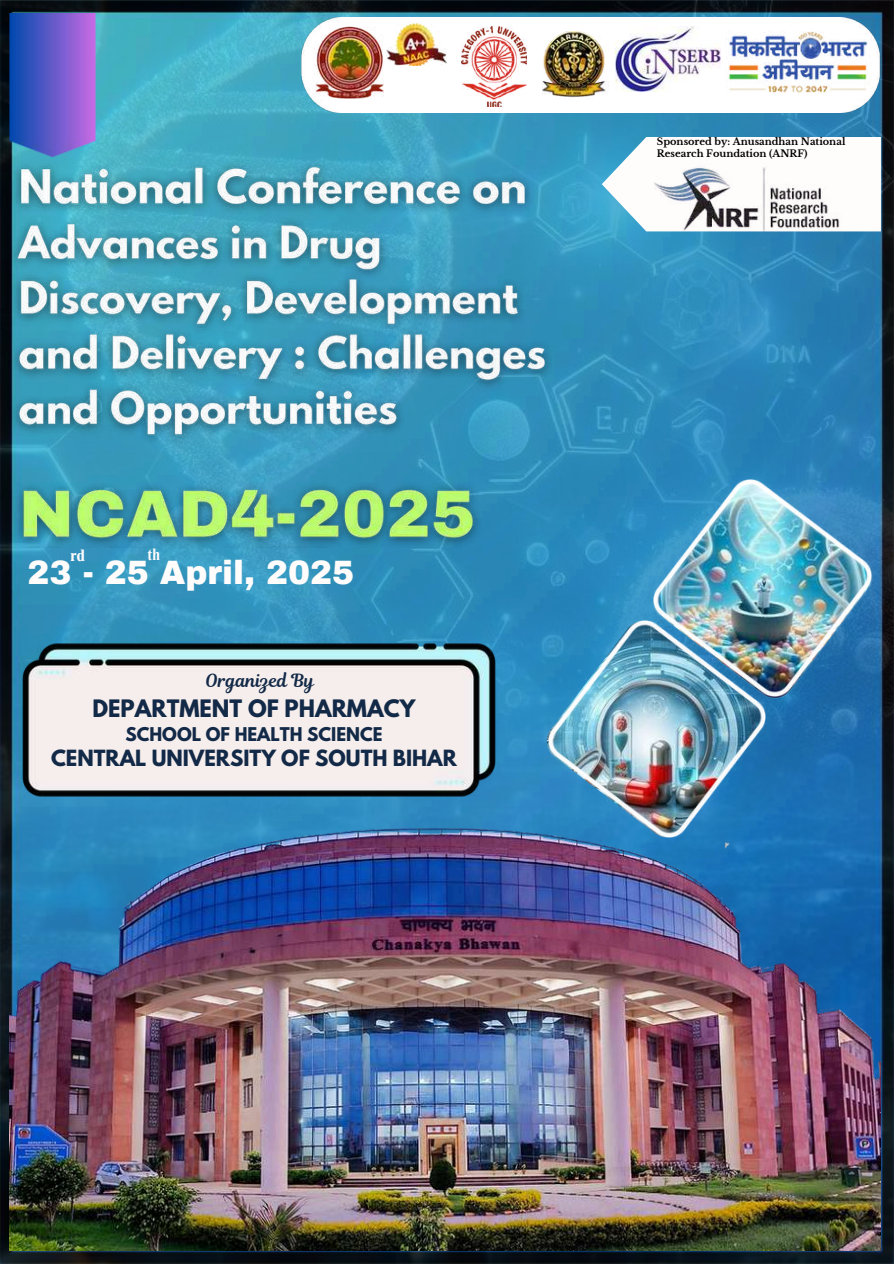
<style>
.page{position:relative;width:894px;height:1264px;background:#fff}
.page>*{position:absolute;margin:0;border:0;box-sizing:border-box;transform-origin:0 0}
.t1{font:900 33px "Archivo";color:#fffcfc}
.t2{font:700 21.3px "League Spartan";color:#122947}
.t3{font:700 19.8px "League Spartan";color:#122947}
.t4{font:17.85px "Magnolia Script";color:#122947}
.t5{font:700 16.8px "League Spartan";color:#122947}
.t6{font:700 16.65px "Times NRMT Pro";color:#fffcfc}
.t7{font:700 condensed 16.65px "Times NRMT Pro";color:#fffcfc}
.t8{font:700 9.75px/12.3px "Libre Baskerville";color:#000}
</style>
<div class="page">
<img style="left:0;top:0;width:893px;height:1263px">
<img style="left:9px;top:13px;width:86px;height:138px">
<img style="left:9px;top:825px;width:871px;height:425px">
<img style="left:548px;top:620px;width:217px;height:218px">
<svg style="left:601px;top:137px;width:279px;height:94px"></svg>
<img style="left:16px;top:637px;width:486px;height:166px">
<img style="left:653px;top:479px;width:217px;height:217px">
<img style="left:1px;top:151px;width:550px;height:396px">
<img style="left:299px;top:18px;width:581px;height:94px">
<img style="left:313px;top:26px;width:73px;height:72px">
<img style="left:386px;top:24px;width:61px;height:41px">
<img style="left:540px;top:32px;width:70px;height:67px">
<img style="left:461px;top:26px;width:65px;height:80px">
<img style="left:725px;top:32px;width:146px;height:63px">
<img style="left:654px;top:163px;width:209px;height:76px">
<img style="left:615px;top:26px;width:105px;height:66px">
<h3 class="t6" style="left:70px;top:549px;width:16px">rd</h3>
<h3 class="t7" style="left:147px;top:548px;width:14px">th</h3>
<h1 class="t1" style="left:28px;top:555px;width:328px">23 - 25 April, 2025</h1>
<h3 class="t4" style="left:205px;top:667px;width:110px">Organized By</h3>
<h2 class="t2" style="left:92px;top:697px;width:324px">DEPARTMENT OF PHARMACY</h2>
<h3 class="t5" style="left:125px;top:725px;width:258px">SCHOOL OF HEALTH SCIENCE</h3>
<h3 class="t3" style="left:51px;top:748px;width:407px">CENTRAL UNIVERSITY OF SOUTH BIHAR</h3>
<p class="t8" style="left:656px;top:135px;width:190px">Sponsored by: Anusandhan National<br>Research Foundation (ANRF)</p>
</div>
